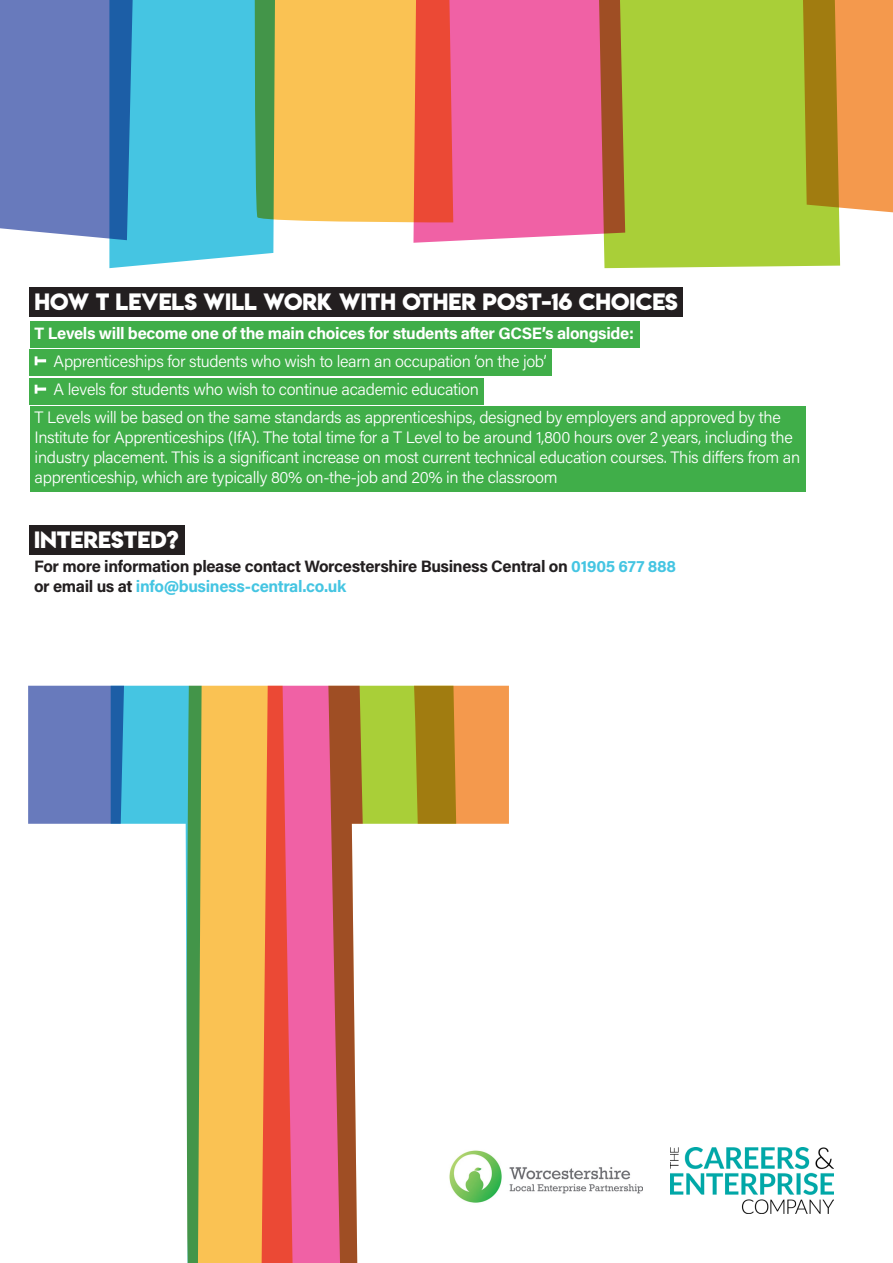
<style>
.page{position:relative;width:893px;height:1263px;background:#fff}
.page>*{position:absolute;margin:0;border:0;box-sizing:border-box;transform-origin:0 0}
.BODY{font:21px "Lemon Milkbold";color:#fff}
.BODY-2{font:300 16.5px/19.8px "Acumin Pro";letter-spacing:-.02em;color:#fff}
.BODY-3{font:700 16.5px/19.8px "Acumin Pro";letter-spacing:-.02em;color:#231f20}
.BODY-4{font:700 16.5px "Acumin Pro";letter-spacing:-.02em;color:#fff}
.s1{color:#45c5e2}
</style>
<div class="page">
<div style="left:0;top:0;width:109px;height:239px;background:#687abc"></div>
<svg style="left:109px;top:0;width:165px;height:268px;background:#46b7d9"></svg>
<svg style="left:253px;top:0;width:160px;height:222px;background:#debd59"></svg>
<svg style="left:413px;top:0;width:166px;height:243px;background:#ef608e"></svg>
<svg style="left:579px;top:0;width:261px;height:268px;background:#b0ba44"></svg>
<svg style="left:780px;top:0;width:113px;height:222px;background:#cca13c"></svg>
<img style="left:670px;top:1147px;width:163px;height:66px">
<img style="left:509px;top:1167px;width:133px;height:27px">
<div style="left:29px;top:525px;width:155px;height:30px;background:#231f20"></div>
<div style="left:30px;top:287px;width:653px;height:30px;background:#231f20"></div>
<div style="left:30px;top:321px;width:609px;height:27px;background:#40ae49"></div>
<div style="left:30px;top:350px;width:522px;height:26px;background:#40ae49"></div>
<div style="left:30px;top:378px;width:454px;height:27px;background:#40ae49"></div>
<div style="left:30px;top:406px;width:776px;height:86px;background:#40ae49"></div>
<svg style="left:35px;top:356px;width:11px;height:9px"></svg>
<svg style="left:35px;top:385px;width:11px;height:9px"></svg>
<div style="left:28px;top:686px;width:83px;height:138px;background:#687abc"></div>
<svg style="left:111px;top:686px;width:74px;height:138px;background:#3eb4d8"></svg>
<svg style="left:185px;top:686px;width:76px;height:577px;background:#d9bb57"></svg>
<svg style="left:261px;top:686px;width:67px;height:577px;background:#ee5e7a"></svg>
<svg style="left:328px;top:686px;width:85px;height:577px"></svg>
<svg style="left:413px;top:686px;width:96px;height:517px"></svg>
<p class="BODY" style="left:35px;top:287px;width:645px">HOW T LEVELS WILL WORK WITH OTHER POST-16 CHOICES</p>
<p class="BODY-4" style="left:35px;top:321px;width:601px">T Levels will become one of the main choices for students after GCSE’s alongside:</p>
<p class="BODY-2" style="left:54px;top:351px;width:495px">Apprenticeships for students who wish to learn an occupation ‘on the job’</p>
<p class="BODY-2" style="left:54px;top:379px;width:427px">A levels for students who wish to continue academic education</p>
<p class="BODY-2" style="left:35px;top:407px;width:767px">T Levels will be based on the same standards as apprenticeships, designed by employers and approved by the Institute for Apprenticeships (IfA). The total time for a T Level to be around 1,800 hours over 2 years, including the industry placement. This is a significant increase on most current technical education courses. This differs from an apprenticeship, which are typically 80% on-the-job and 20% in the classroom</p>
<p class="BODY" style="left:34px;top:525px;width:146px">INTERESTED?</p>
<p class="BODY-3" style="left:34px;top:556px;width:644px">For more information please contact Worcestershire Business Central on <span class="s1">01905 677 888 </span>or email us at <span class="s1">info@business-central.co.uk</span></p>
</div>
